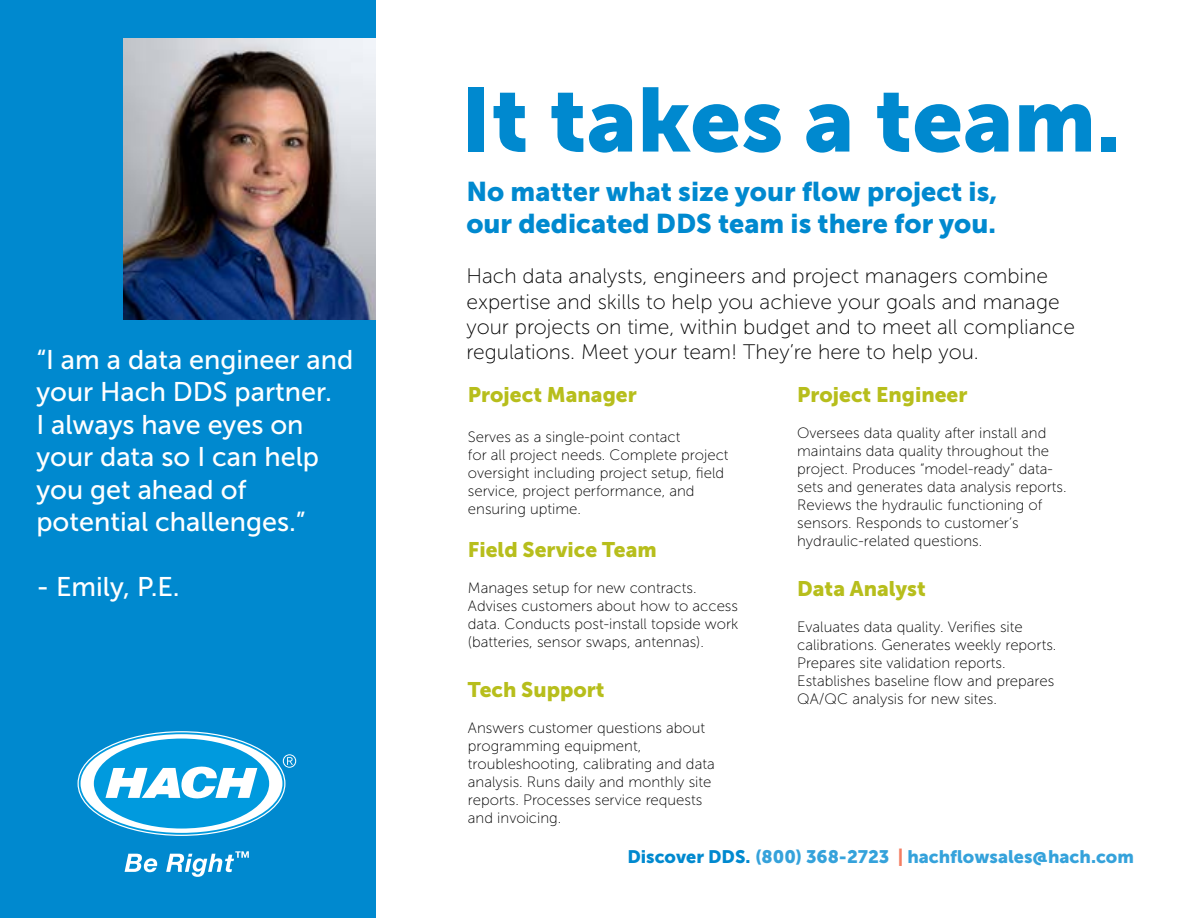
<style>
.page{position:relative;width:1188px;height:918px;background:#fff}
.page>*{position:absolute;margin:0;border:0;box-sizing:border-box;transform-origin:0 0}
.t1{font:90px "Museo Sans 900";color:#0089cf}
.t2{font:27px/32.4px "Museo Sans 500";color:#fff}
.t3{font:27px/32.4px "Museo Sans 900";color:#0089cf}
.t4{font:21px/25.2px "Museo Sans 100";color:#000}
.t5{font:21px "Museo Sans 900";color:#b7be1c}
.t6{font:18px "Museo Sans 900";color:#35a2db}
.t7{font:15px/18px "Museo Sans 100";color:#000}
.s1{color:#0089cf}
.s2{color:#f47d62}
</style>
<div class="page">
<div style="left:0;top:0;width:376px;height:918px;background:#0089cf"></div>
<img style="left:123px;top:38px;width:253px;height:282px">
<svg style="left:81px;top:734px;width:215px;height:99px"></svg>
<svg style="left:125px;top:854px;width:32px;height:18px"></svg>
<svg style="left:166px;top:851px;width:83px;height:26px"></svg>
<h2 class="t2" style="left:36px;top:344px;width:318px">“I am a data engineer and your Hach DDS partner.<br>I always have eyes on your data so I can help you get ahead of potential challenges.”</h2>
<h2 class="t2" style="left:36px;top:570px;width:145px">- Emily, P.E.</h2>
<h1 class="t1" style="left:461px;top:69px;width:662px">It takes a team.</h1>
<h2 class="t3" style="left:466px;top:175px;width:532px">No matter what size your flow project is, our dedicated DDS team is there for you.</h2>
<p class="t4" style="left:466px;top:264px;width:610px">Hach data analysts, engineers and project managers combine expertise and skills to help you achieve your goals and manage your projects on time, within budget and to meet all compliance regulations. Meet your team! They’re here to help you.</p>
<h3 class="t5" style="left:468px;top:383px;width:170px">Project Manager</h3>
<p class="t7" style="left:468px;top:428px;width:262px">Serves as a single-point contact<br>for all project needs. Complete project oversight including project setup, field service, project performance, and ensuring uptime.</p>
<h3 class="t5" style="left:468px;top:537px;width:190px">Field Service Team</h3>
<p class="t7" style="left:468px;top:579px;width:272px">Manages setup for new contracts.<br>Advises customers about how to access data. Conducts post-install topside work (batteries, sensor swaps, antennas).</p>
<h3 class="t5" style="left:468px;top:678px;width:138px">Tech Support</h3>
<p class="t7" style="left:468px;top:719px;width:248px">Answers customer questions about programming equipment, troubleshooting, calibrating and data analysis. Runs daily and monthly site reports. Processes service requests and invoicing.</p>
<h3 class="t5" style="left:797px;top:383px;width:172px">Project Engineer</h3>
<p class="t7" style="left:797px;top:424px;width:271px">Oversees data quality after install and maintains data quality throughout the project. Produces “model-ready” data&shy;sets and generates data analysis reports.<br>Reviews the hydraulic functioning of sensors. Responds to customer’s hydraulic-related questions.</p>
<h3 class="t5" style="left:797px;top:577px;width:130px">Data Analyst</h3>
<p class="t7" style="left:797px;top:618px;width:261px">Evaluates data quality. Verifies site calibrations. Generates weekly reports.<br>Prepares site validation reports.<br>Establishes baseline flow and prepares QA/QC analysis for new sites.</p>
<p class="t6" style="left:627px;top:846px;width:508px"><span class="s1">Discover DDS.</span> (800) 368-2723 <span class="s2">|</span> hachflowsales@hach.com</p>
</div>
